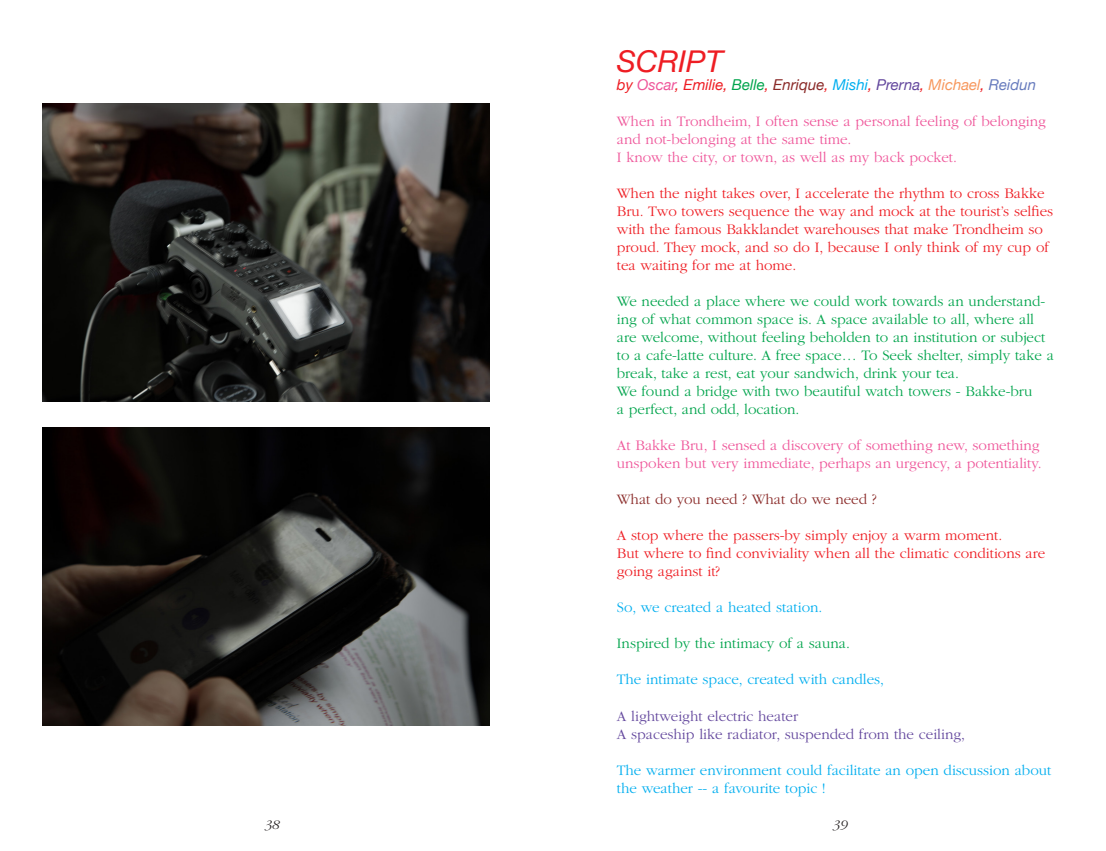
<style>
.page{position:relative;width:1106px;height:851px;background:#fff}
.page>*{position:absolute;margin:0;border:0;box-sizing:border-box;transform-origin:0 0}
.Helvetica_Head{font:italic 30px "Helvetica Neue";color:#ee1d23}
.Garamond{font:300 15px/18px "ITC Garamond Std";color:#00a44c}
.Garamond-2{font:300 15px/18px "ITC Garamond Std";color:#ee1d23}
.Garamond-3{font:300 15px/18px "ITC Garamond Std";color:#ef569a}
.Garamond-4{font:300 15px/18px "ITC Garamond Std";color:#00aeef}
.Garamond-5{font:300 15px "ITC Garamond Std";color:#63479d}
.Helvetica{font:italic 15px "Helvetica Neue";color:#ee1d23}
.Garamond-6{font:300 15px "ITC Garamond Std";color:#8a2a28}
.t1{font:italic 300 13.5px "ITC Garamond Std";color:#231f20}
.s1{color:#ef569a}
.s2{color:#00a44c}
.s3{color:#8a2a28}
.s4{color:#00aeef}
.s5{color:#63479d}
.s6{color:#f7975c}
.s7{color:#677bbd}
</style>
<div class="page">
<img style="left:42px;top:103px;width:447px;height:298px">
<img style="left:42px;top:427px;width:447px;height:298px">
<p class="Helvetica_Head" style="left:617px;top:43px;width:108px">SCRIPT</p>
<p class="Helvetica" style="left:617px;top:76px;width:421px">by <span class="s1">Oscar</span>, Emilie, <span class="s2">Belle</span>, <span class="s3">Enrique</span>, <span class="s4">Mishi</span>, <span class="s5">Prerna</span>, <span class="s6">Michael</span>, <span class="s7">Reidun</span></p>
<p class="Garamond-3" style="left:617px;top:112px;width:430px">When in Trondheim, I often sense a personal feeling of belonging and not-belonging at the same time.</p>
<p class="Garamond-3" style="left:617px;top:148px;width:342px">I know the city, or town, as well as my back pocket.</p>
<p class="Garamond-2" style="left:617px;top:184px;width:438px">When the night takes over, I accelerate the rhythm to cross Bakke Bru. Two towers sequence the way and mock at the tourist’s selfies with the famous Bakklandet warehouses that make Trondheim so proud. They mock, and so do I, because I only think of my cup of tea waiting for me at home.</p>
<p class="Garamond" style="left:617px;top:292px;width:438px">We needed a place where we could work towards an understand&shy;ing of what common space is. A space available to all, where all are welcome, without feeling beholden to an institution or subject to a cafe-latte culture. A free space… To Seek shelter, simply take a break, take a rest, eat your sandwich, drink your tea.</p>
<p class="Garamond" style="left:617px;top:382px;width:417px">We found a bridge with two beautiful watch towers - Bakke-bru</p>
<p class="Garamond" style="left:617px;top:400px;width:184px">a perfect, and odd, location.</p>
<p class="Garamond-3" style="left:617px;top:436px;width:426px">At Bakke Bru, I sensed a discovery of something new, something unspoken but very immediate, perhaps an urgency, a potentiality.</p>
<p class="Garamond-6" style="left:617px;top:491px;width:261px">What do you need ? What do we need ?</p>
<p class="Garamond-2" style="left:617px;top:526px;width:387px">A stop where the passers-by simply enjoy a warm moment.</p>
<p class="Garamond-2" style="left:617px;top:544px;width:430px">But where to find conviviality when all the climatic conditions are going against it?</p>
<p class="Garamond-4" style="left:617px;top:598px;width:207px">So, we created a heated station.</p>
<p class="Garamond" style="left:617px;top:634px;width:235px">Inspired by the intimacy of a sauna.</p>
<p class="Garamond-4" style="left:617px;top:670px;width:269px">The intimate space, created with candles,</p>
<p class="Garamond-5" style="left:617px;top:707px;width:183px">A lightweight electric heater</p>
<p class="Garamond-5" style="left:617px;top:725px;width:350px">A spaceship like radiator, suspended from the ceiling,</p>
<p class="Garamond-4" style="left:617px;top:760px;width:436px">The warmer environment could facilitate an open discussion about the weather -- a favourite topic !</p>
<p class="t1" style="left:265px;top:816px;width:16px">38</p>
<p class="t1" style="left:832px;top:816px;width:16px">39</p>
</div>
